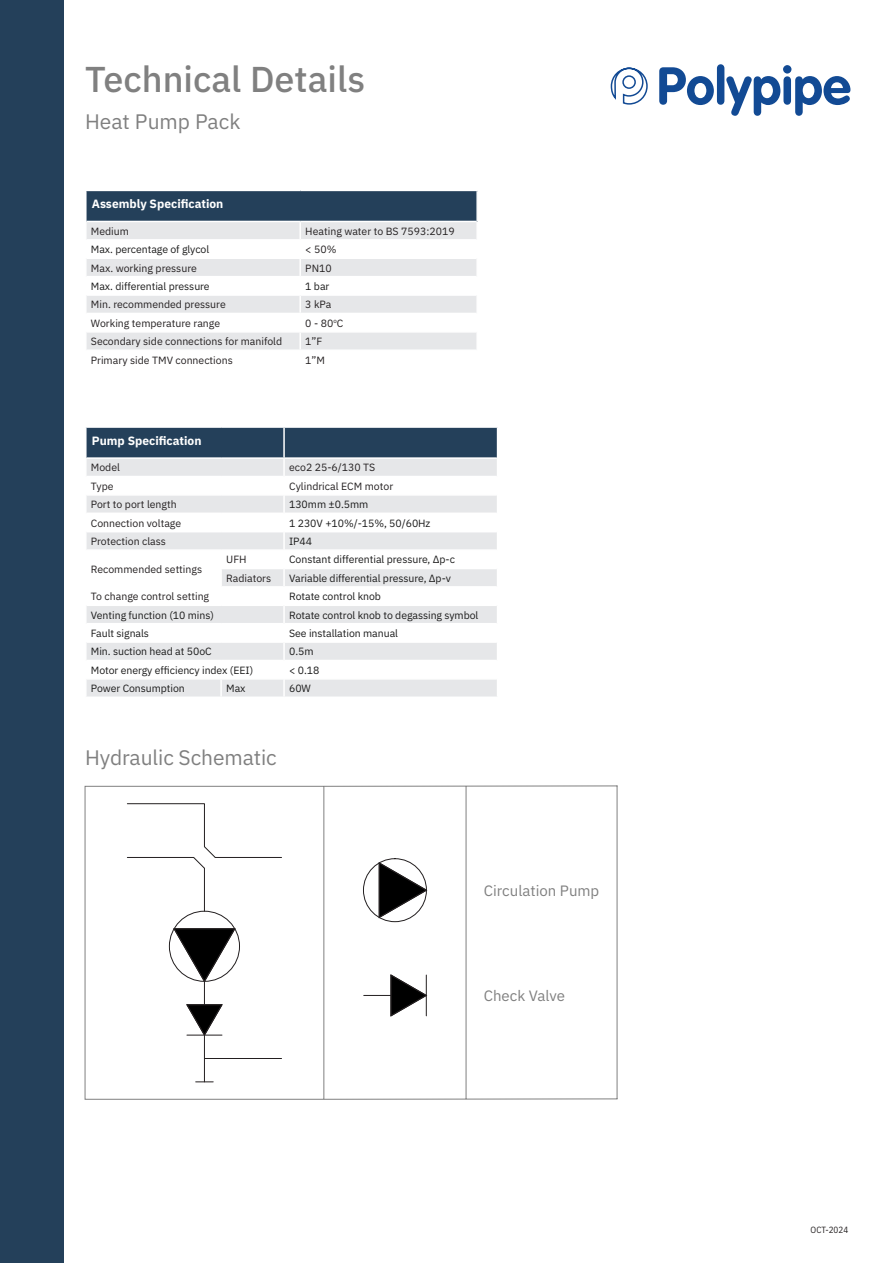
<style>
.page{position:relative;width:893px;height:1263px;background:#fff}
.page>*{position:absolute;margin:0;border:0;box-sizing:border-box;transform-origin:0 0}
.t1{font:500 36px "IBM Plex Sans";color:#808080}
.Body_Text_Header{font:21px "IBM Plex Sans";letter-spacing:-.005em;color:#808080}
.t2{font:15px "IBM Plex Sans";color:#808080}
.t3{font:700 12px "IBM Plex Sans";color:#fff}
.t4{font:10.5px "IBM Plex Sans";letter-spacing:-.005em;color:#1a1a1a}
.t5{font:10.5px "IBM Plex Sans";color:#231f20}
.t6{font:9px "IBM Plex Sans Cond";color:#231f20}
</style>
<div class="page">
<div style="left:0;top:0;width:64px;height:1263px;background:#24405a"></div>
<svg style="left:610px;top:67px;width:38px;height:38px"></svg>
<svg style="left:659px;top:67px;width:55px;height:38px"></svg>
<div style="left:717px;top:64px;width:7px;height:41px;background:#124a94;border-radius:4px"></div>
<svg style="left:726px;top:65px;width:124px;height:51px"></svg>
<div style="left:86px;top:190px;width:391px;height:31px;background:#24405a"></div>
<div style="left:87px;top:222px;width:389px;height:17px;background:#e6e7e9"></div>
<svg style="left:87px;top:259px;width:389px;height:90px;fill:#e6e7e9"></svg>
<hr style="left:85px;top:190px;width:215px;height:1px;background:#fff">
<hr style="left:85px;top:191px;width:2px;height:30px;background:#fff">
<hr style="left:300px;top:190px;width:178px;height:1px;background:#fff">
<hr style="left:476px;top:191px;width:2px;height:30px;background:#fff">
<hr style="left:87px;top:276px;width:213px;height:1px;background:#fff">
<hr style="left:300px;top:276px;width:176px;height:1px;background:#fff">
<hr style="left:87px;top:294px;width:213px;height:2px;background:#fff">
<hr style="left:300px;top:294px;width:176px;height:2px;background:#fff">
<hr style="left:87px;top:313px;width:213px;height:1px;background:#fff">
<hr style="left:300px;top:313px;width:176px;height:1px;background:#fff">
<hr style="left:87px;top:331px;width:213px;height:2px;background:#fff">
<hr style="left:300px;top:331px;width:176px;height:2px;background:#fff">
<svg style="left:299px;top:222px;width:2px;height:127px"></svg>
<svg style="left:86px;top:221px;width:1px;height:128px"></svg>
<svg style="left:476px;top:221px;width:2px;height:128px"></svg>
<svg style="left:86px;top:427px;width:412px;height:269px"></svg>
<hr style="left:204px;top:868px;width:1px;height:43px;background:#231f20">
<hr style="left:215px;top:857px;width:67px;height:1px;background:#231f20">
<svg style="left:173px;top:928px;width:109px;height:154px"></svg>
<svg style="left:127px;top:803px;width:89px;height:66px"></svg>
<div style="left:85px;top:786px;width:239px;height:314px;border:1px solid #808080"></div>
<svg style="left:364px;top:974px;width:63px;height:42px"></svg>
<hr style="left:426px;top:975px;width:1px;height:41px;background:#231f20">
<div style="left:363px;top:858px;width:64px;height:64px;border:1px solid #231f20;border-radius:50%"></div>
<svg style="left:378px;top:862px;width:49px;height:56px"></svg>
<hr style="left:466px;top:786px;width:1px;height:313px;background:#808080">
<hr style="left:324px;top:785px;width:293px;height:2px;background:#808080">
<hr style="left:324px;top:1098px;width:293px;height:2px;background:#808080">
<hr style="left:617px;top:785px;width:1px;height:314px;background:#808080">
<p class="t1" style="left:85px;top:51px;width:282px">Technical Details</p>
<p class="Body_Text_Header" style="left:85px;top:106px;width:157px">Heat Pump Pack</p>
<p class="t3" style="left:92px;top:194px;width:133px">Assembly Specification</p>
<p class="t5" style="left:91px;top:223px;width:40px">Medium</p>
<p class="t5" style="left:305px;top:223px;width:151px">Heating water to BS 7593:2019</p>
<p class="t4" style="left:91px;top:241px;width:120px">Max. percentage of glycol</p>
<p class="t5" style="left:305px;top:241px;width:33px">&lt; 50%</p>
<p class="t5" style="left:91px;top:260px;width:108px">Max. working pressure</p>
<p class="t5" style="left:305px;top:260px;width:28px">PN10</p>
<p class="t4" style="left:91px;top:278px;width:120px">Max. differential pressure</p>
<p class="t4" style="left:305px;top:278px;width:26px">1 bar</p>
<p class="t5" style="left:91px;top:297px;width:136px">Min. recommended pressure</p>
<p class="t5" style="left:305px;top:297px;width:28px">3 kPa</p>
<p class="t5" style="left:91px;top:315px;width:131px">Working temperature range</p>
<p class="t5" style="left:305px;top:315px;width:39px">0 - 80<sup>o</sup>C</p>
<p class="t5" style="left:91px;top:333px;width:193px">Secondary side connections for manifold</p>
<p class="t5" style="left:305px;top:333px;width:19px">1”F</p>
<p class="t5" style="left:91px;top:352px;width:144px">Primary side TMV connections</p>
<p class="t5" style="left:305px;top:352px;width:21px">1”M</p>
<p class="t3" style="left:92px;top:431px;width:111px">Pump Specification</p>
<p class="t5" style="left:91px;top:460px;width:31px">Model</p>
<p class="t5" style="left:289px;top:460px;width:88px">eco2 25-6/130 TS</p>
<p class="t5" style="left:91px;top:478px;width:24px">Type</p>
<p class="t5" style="left:289px;top:478px;width:106px">Cylindrical ECM motor</p>
<p class="t5" style="left:91px;top:496px;width:87px">Port to port length</p>
<p class="t4" style="left:289px;top:496px;width:81px">130mm ±0.5mm</p>
<p class="t5" style="left:91px;top:515px;width:92px">Connection voltage</p>
<p class="t4" style="left:289px;top:515px;width:143px">1 230V +10%/-15%, 50/60Hz</p>
<p class="t5" style="left:91px;top:533px;width:77px">Protection class</p>
<p class="t4" style="left:289px;top:533px;width:25px">IP44</p>
<p class="t5" style="left:91px;top:561px;width:113px">Recommended settings</p>
<p class="t5" style="left:226px;top:552px;width:22px">UFH</p>
<p class="t4" style="left:289px;top:552px;width:168px">Constant differential pressure, Δp-c</p>
<p class="t5" style="left:226px;top:570px;width:47px">Radiators</p>
<p class="t4" style="left:289px;top:570px;width:163px">Variable differential pressure, Δp-v</p>
<p class="t5" style="left:91px;top:588px;width:120px">To change control setting</p>
<p class="t4" style="left:289px;top:588px;width:93px">Rotate control knob</p>
<p class="t4" style="left:91px;top:607px;width:125px">Venting function (10 mins)</p>
<p class="t4" style="left:289px;top:607px;width:191px">Rotate control knob to degassing symbol</p>
<p class="t4" style="left:91px;top:625px;width:60px">Fault signals</p>
<p class="t4" style="left:289px;top:625px;width:110px">See installation manual</p>
<p class="t4" style="left:91px;top:644px;width:122px">Min. suction head at 50oC</p>
<p class="t4" style="left:289px;top:644px;width:26px">0.5m</p>
<p class="t4" style="left:91px;top:662px;width:164px">Motor energy efficiency index (EEI)</p>
<p class="t4" style="left:289px;top:662px;width:32px">&lt; 0.18</p>
<p class="t4" style="left:91px;top:680px;width:96px">Power Consumption</p>
<p class="t4" style="left:226px;top:680px;width:21px">Max</p>
<p class="t4" style="left:289px;top:680px;width:23px">60W</p>
<p class="Body_Text_Header" style="left:85px;top:741px;width:193px">Hydraulic Schematic</p>
<p class="t2" style="left:484px;top:879px;width:117px">Circulation Pump</p>
<p class="t2" style="left:484px;top:984px;width:83px">Check Valve</p>
<p class="t6" style="left:811px;top:1223px;width:39px">OCT-2024</p>
</div>
